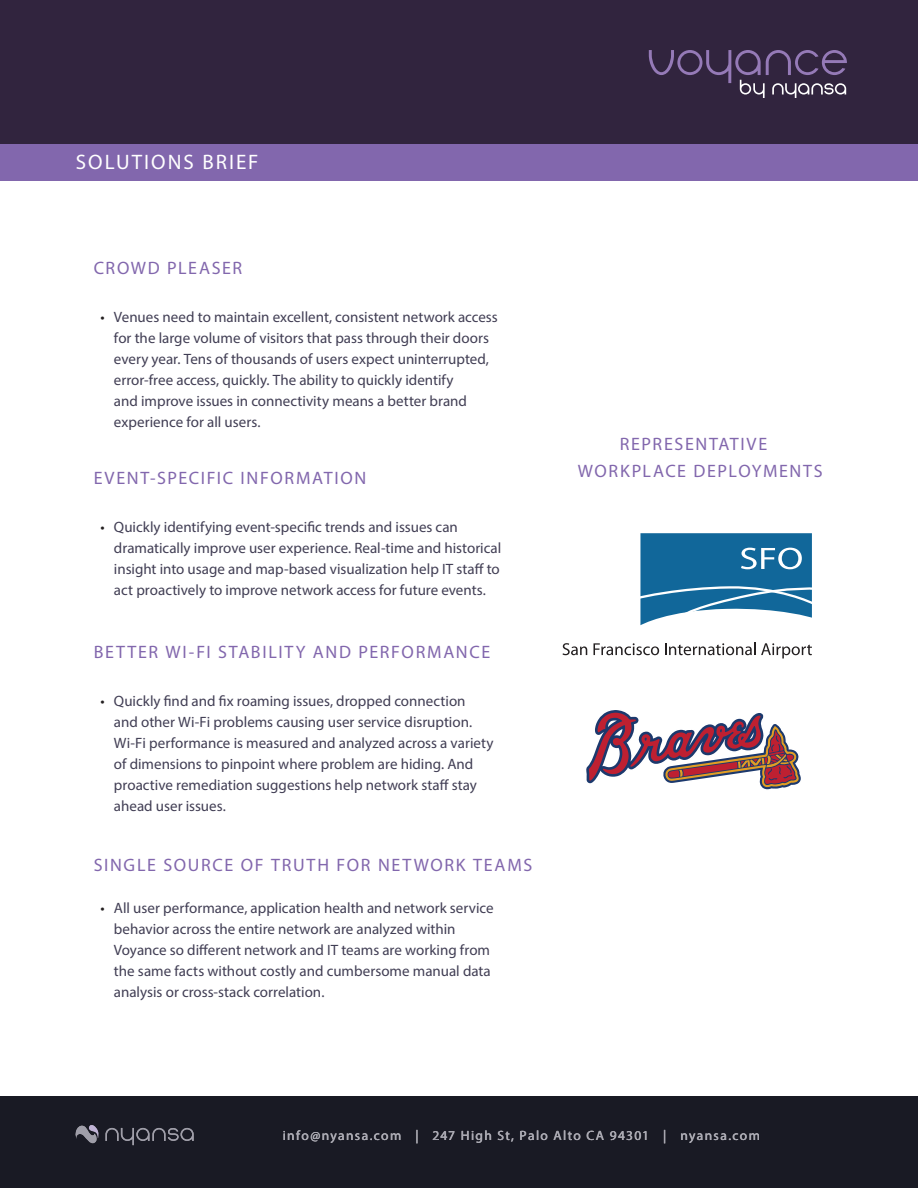
<style>
.page{position:relative;width:918px;height:1188px;background:#fff}
.page>*{position:absolute;margin:0;border:0;box-sizing:border-box;transform-origin:0 0}
.t1{font:21px "Myriad Pro";letter-spacing:.095em;color:#fff}
.t2{font:18px/27px "Myriad Pro";letter-spacing:.095em;color:#8267ad}
.t3{font:15px/21px "Myriad Pro";color:#413e54}
.t4{font:13.5px "Myriad Pro";letter-spacing:.1em;color:#fff}
.s1{color:#231f20}
</style>
<div class="page">
<div style="left:0;top:1096px;width:918px;height:92px;background:#191a24"></div>
<div style="left:0;top:0;width:918px;height:144px;background:#31243e"></div>
<svg style="left:649px;top:50px;width:198px;height:48px"></svg>
<div style="left:0;top:145px;width:918px;height:36px;background:#8267ad"></div>
<svg style="left:75px;top:1125px;width:119px;height:20px"></svg>
<svg style="left:586px;top:710px;width:215px;height:80px"></svg>
<svg style="left:640px;top:533px;width:172px;height:92px"></svg>
<svg style="left:563px;top:643px;width:24px;height:12px"></svg>
<svg style="left:594px;top:643px;width:65px;height:12px"></svg>
<svg style="left:665px;top:643px;width:147px;height:15px"></svg>
<h1 class="t1" style="left:76px;top:149px;width:184px">SOLUTIONS BRIEF</h1>
<p class="t2" style="left:94px;top:254px;width:150px">CROWD PLEASER</p>
<p class="t3" style="left:114px;top:306px;width:385px;text-indent:-14px"><span class="s1">•</span> Venues need to maintain excellent, consistent network access for the large volume of visitors that pass through their doors every year. Tens of thousands of users expect uninterrupted, error-free access, quickly. The ability to quickly identify<br>and improve issues in connectivity means a better brand experience for all users.</p>
<p class="t2" style="left:94px;top:464px;width:274px">EVENT-SPECIFIC INFORMATION</p>
<p class="t3" style="left:114px;top:516px;width:389px;text-indent:-14px"><span class="s1">•</span> Quickly identifying event-specific trends and issues can dramatically improve user experience. Real-time and historical insight into usage and map-based visualization help IT staff to act proactively to improve network access for future events.</p>
<p class="t2" style="left:94px;top:638px;width:398px">BETTER WI-FI STABILITY AND PERFORMANCE</p>
<p class="t3" style="left:114px;top:690px;width:381px;text-indent:-14px"><span class="s1">•</span> Quickly find and fix roaming issues, dropped connection<br>and other Wi-Fi problems causing user service disruption.<br>Wi-Fi performance is measured and analyzed across a variety of dimensions to pinpoint where problem are hiding. And proactive remediation suggestions help network staff stay ahead user issues.</p>
<p class="t2" style="left:94px;top:851px;width:440px">SINGLE SOURCE OF TRUTH FOR NETWORK TEAMS</p>
<p class="t3" style="left:114px;top:897px;width:381px;text-indent:-14px"><span class="s1">•</span> All user performance, application health and network service behavior across the entire network are analyzed within Voyance so different network and IT teams are working from the same facts without costly and cumbersome manual data analysis or cross-stack correlation.</p>
<p class="t2" style="left:578px;top:430px;width:247px;text-indent:42px">REPRESENTATIVE<br>WORKPLACE DEPLOYMENTS</p>
<p class="t4" style="left:283px;top:1127px;width:479px">info@nyansa.com | 247 High St, Palo Alto CA 94301 | nyansa.com</p>
</div>
